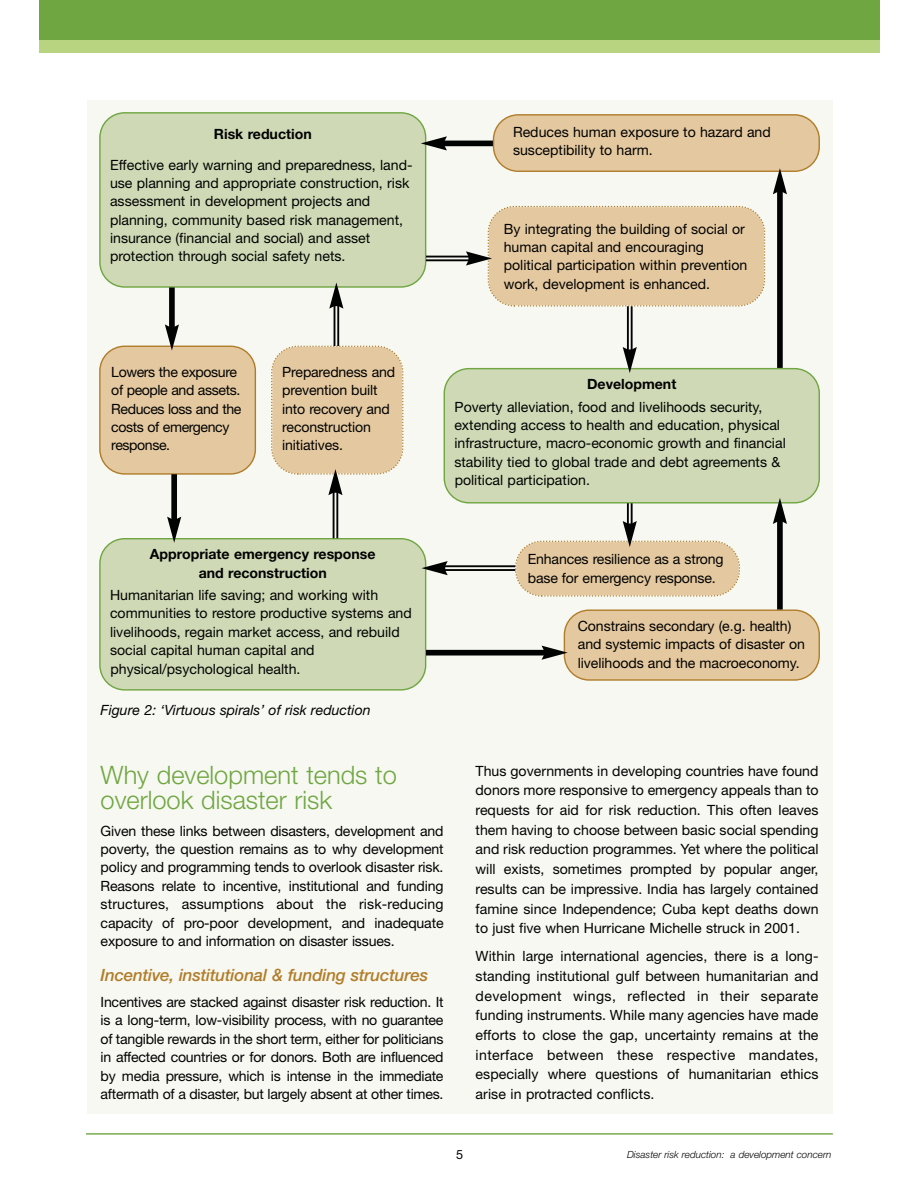
<style>
.page{position:relative;width:918px;height:1188px;background:#fff}
.page>*{position:absolute;margin:0;border:0;box-sizing:border-box;transform-origin:0 0}
.t1{font:300 25.5px/25.5px "Helvetica Neue";color:#6fa642}
.t2{font:italic 500 16.95px "Helvetica Neue";letter-spacing:-.01em;color:#b07d2b}
.t3{font:14.1px/18.3px "Helvetica Neue";color:#010202}
.t4{font:14.1px/18.3px "Helvetica Neue";letter-spacing:-.03em;color:#010202}
.t5{font:700 14.1px/18.3px "Helvetica Neue";color:#010202;text-align:center}
.t6{font:italic 14.1px "Helvetica Neue";color:#010202}
.t7{font:12.75px "Helvetica Neue";color:#010202}
.t8{font:italic 300 9.9px "Helvetica Neue";color:#010202}
</style>
<div class="page">
<div style="left:87px;top:100px;width:746px;height:1014px;background:#f7f8f1"></div>
<hr style="left:86px;top:1133px;width:747px;height:2px;background:#6fa642">
<div style="left:39px;top:0;width:840px;height:40px;background:#6fa642"></div>
<div style="left:39px;top:40px;width:840px;height:12px;background:#b9d481"></div>
<div style="left:99px;top:112px;width:327px;height:176px;background:#cfd9b5"></div>
<div style="left:444px;top:368px;width:376px;height:136px;background:#cfd9b5"></div>
<div style="left:99px;top:538px;width:327px;height:153px;background:#cfd9b5"></div>
<div style="left:169px;top:287px;width:6px;height:42px;background:#010202"></div>
<svg style="left:99px;top:324px;width:157px;height:151px"></svg>
<div style="left:171px;top:474px;width:6px;height:48px;background:#010202"></div>
<svg style="left:167px;top:517px;width:14px;height:26px"></svg>
<hr style="left:334px;top:304px;width:1px;height:42px;background:#010202">
<hr style="left:337px;top:304px;width:2px;height:42px;background:#010202">
<svg style="left:329px;top:282px;width:14px;height:27px"></svg>
<hr style="left:333px;top:490px;width:2px;height:48px;background:#010202">
<hr style="left:336px;top:490px;width:2px;height:48px;background:#010202">
<svg style="left:271px;top:345px;width:133px;height:150px"></svg>
<div style="left:777px;top:189px;width:6px;height:179px;background:#010202"></div>
<svg style="left:493px;top:114px;width:327px;height:80px"></svg>
<div style="left:777px;top:519px;width:6px;height:91px;background:#010202"></div>
<svg style="left:773px;top:498px;width:14px;height:26px"></svg>
<hr style="left:627px;top:503px;width:2px;height:23px;background:#010202">
<hr style="left:631px;top:503px;width:2px;height:23px;background:#010202">
<svg style="left:514px;top:521px;width:226px;height:76px"></svg>
<hr style="left:627px;top:306px;width:2px;height:46px;background:#010202">
<hr style="left:631px;top:306px;width:2px;height:46px;background:#010202">
<svg style="left:623px;top:347px;width:14px;height:26px"></svg>
<hr style="left:443px;top:569px;width:72px;height:2px;background:#010202">
<hr style="left:443px;top:565px;width:72px;height:2px;background:#010202">
<svg style="left:422px;top:561px;width:26px;height:14px"></svg>
<div style="left:426px;top:650px;width:121px;height:6px;background:#010202"></div>
<svg style="left:542px;top:609px;width:278px;height:72px"></svg>
<hr style="left:426px;top:259px;width:45px;height:2px;background:#010202">
<hr style="left:426px;top:256px;width:45px;height:1px;background:#010202">
<svg style="left:466px;top:205px;width:300px;height:102px"></svg>
<div style="left:442px;top:141px;width:51px;height:5px;background:#010202"></div>
<svg style="left:421px;top:136px;width:26px;height:14px"></svg>
<p class="t5" style="left:214px;top:126px;width:99px">Risk reduction</p>
<p class="t3" style="left:110px;top:157px;width:304px">Effective early warning and preparedness, land&shy;use planning and appropriate construction, risk assessment in development projects and planning, community based risk management, insurance (financial and social) and asset protection through social safety nets.</p>
<p class="t3" style="left:513px;top:124px;width:259px">Reduces human exposure to hazard and susceptibility to harm.</p>
<p class="t3" style="left:504px;top:221px;width:245px">By integrating the building of social or human capital and encouraging political participation within prevention work, development is enhanced.</p>
<p class="t4" style="left:111px;top:364px;width:132px">Lowers the exposure of people and assets.<br>Reduces loss and the costs of emergency response.</p>
<p class="t3" style="left:282px;top:364px;width:114px">Preparedness and prevention built into recovery and reconstruction initiatives.</p>
<p class="t5" style="left:587px;top:376px;width:91px">Development</p>
<p class="t3" style="left:454px;top:399px;width:333px">Poverty alleviation, food and livelihoods security, extending access to health and education, physical infrastructure, macro-economic growth and financial stability tied to global trade and debt agreements &amp; political participation.</p>
<p class="t5" style="left:150px;top:546px;width:227px">Appropriate emergency response and reconstruction</p>
<p class="t3" style="left:110px;top:587px;width:303px">Humanitarian life saving; and working with communities to restore productive systems and livelihoods, regain market access, and rebuild social capital human capital and physical/psychological health.</p>
<p class="t6" style="left:101px;top:705px;width:272px">Figure 2: ‘Virtuous spirals’ of risk reduction</p>
<h1 class="t1" style="left:101px;top:764px;width:298px">Why development tends to overlook disaster risk</h1>
<p class="t3" style="left:101px;top:823px;width:344px;text-align:justify">Given these links between disasters, development and poverty, the question remains as to why development policy and programming tends to overlook disaster risk.<br>Reasons relate to incentive, institutional and funding structures, assumptions about the risk-reducing capacity of pro-poor development, and inadequate exposure to and information on disaster issues.</p>
<p class="t2" style="left:101px;top:969px;width:329px">Incentive, institutional &amp; funding structures</p>
<p class="t3" style="left:101px;top:994px;width:344px;text-align:justify">Incentives are stacked against disaster risk reduction. It is a long-term, low-visibility process, with no guarantee of tangible rewards in the short term, either for politicians in affected countries or for donors. Both are influenced by media pressure, which is intense in the immediate aftermath of a disaster, but largely absent at other times.</p>
<p class="t3" style="left:528px;top:552px;width:197px">Enhances resilience as a strong base for emergency response.</p>
<p class="t3" style="left:578px;top:618px;width:229px">Constrains secondary (e.g. health) and systemic impacts of disaster on livelihoods and the macroeconomy.</p>
<p class="t3" style="left:476px;top:762px;width:344px;line-height:19.8px;text-align:justify">Thus governments in developing countries have found donors more responsive to emergency appeals than to requests for aid for risk reduction. This often leaves them having to choose between basic social spending and risk reduction programmes. Yet where the political will exists, sometimes prompted by popular anger, results can be impressive. India has largely contained famine since Independence; Cuba kept deaths down to just five when Hurricane Michelle struck in 2001.</p>
<p class="t3" style="left:476px;top:948px;width:344px;line-height:19.8px;text-align:justify">Within large international agencies, there is a long&shy;standing institutional gulf between humanitarian and development wings, reflected in their separate funding instruments. While many agencies have made efforts to close the gap, uncertainty remains at the interface between these respective mandates, especially where questions of humanitarian ethics arise in protracted conflicts.</p>
<p class="t7" style="left:456px;top:1150px;width:9px">5</p>
<p class="t8" style="left:627px;top:1151px;width:206px">Disaster risk reduction: a development concern</p>
</div>
